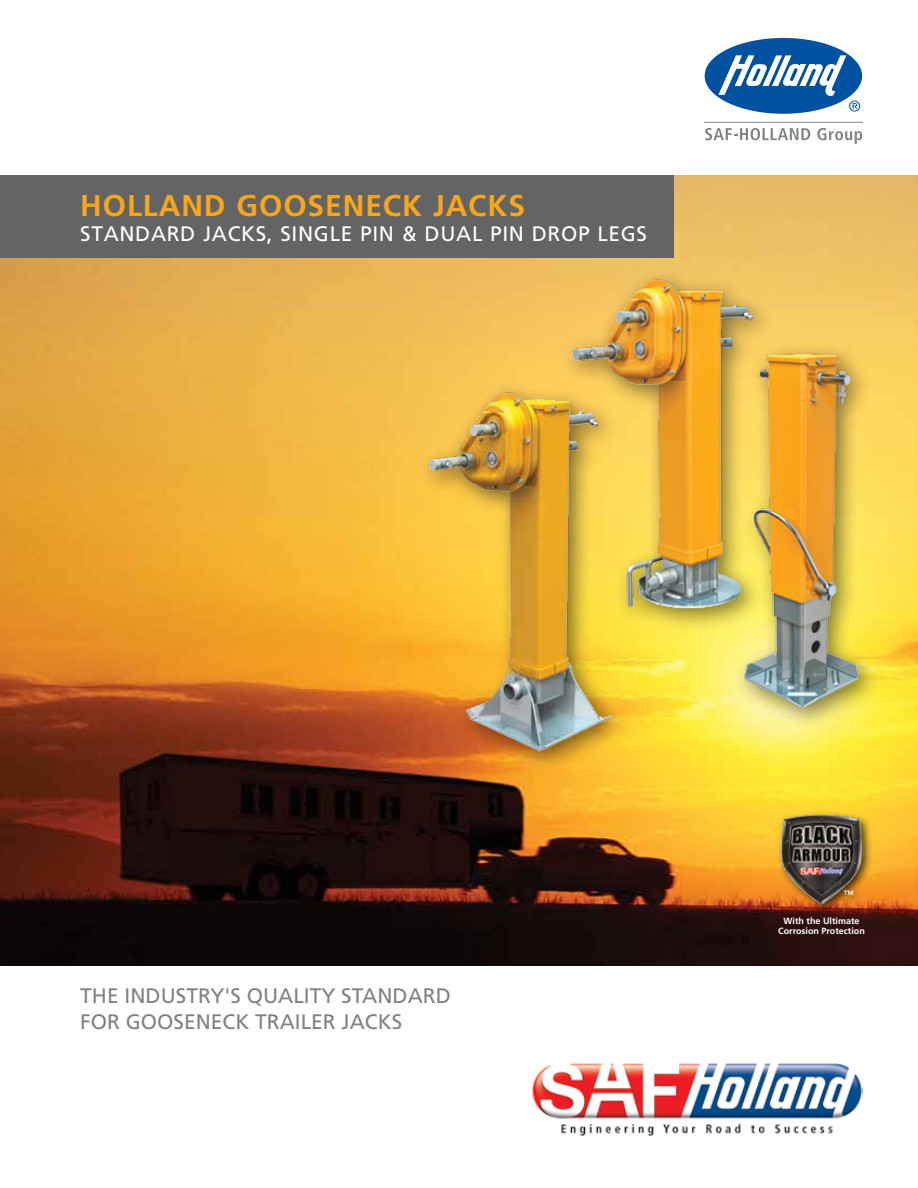
<style>
.page{position:relative;width:918px;height:1188px;background:#fff}
.page>*{position:absolute;margin:0;border:0;box-sizing:border-box;transform-origin:0 0}
.t1{font:700 30px "Frutiger";letter-spacing:.03em;color:#faa61a}
.t2{font:21px/25.2px "Frutiger";color:#808285}
.t3{font:21px "Frutiger";letter-spacing:.03em;color:#fff}
.t4{font:700 9px/10.5px "Frutiger";color:#fff;text-align:center}
</style>
<div class="page">
<img style="left:0;top:176px;width:918px;height:789px">
<div style="left:733px;top:342px;width:149px;height:388px;background:#000;opacity:.5"></div>
<img style="left:741px;top:351px;width:123px;height:362px">
<div style="left:560px;top:268px;width:215px;height:364px;background:#000;opacity:.5"></div>
<img style="left:565px;top:276px;width:191px;height:336px">
<div style="left:417px;top:381px;width:217px;height:393px;background:#000;opacity:.5"></div>
<img style="left:421px;top:387px;width:197px;height:371px">
<svg style="left:705px;top:128px;width:105px;height:12px"></svg>
<svg style="left:817px;top:128px;width:45px;height:16px"></svg>
<hr style="left:704px;top:122px;width:159px;height:1px;background:#808285">
<div style="left:705px;top:38px;width:157px;height:76px;background:#0052a0;border-radius:50%"></div>
<svg style="left:718px;top:55px;width:142px;height:57px"></svg>
<div style="left:0;top:176px;width:674px;height:82px;background:#636466"></div>
<img style="left:532px;top:1063px;width:331px;height:73px">
<div style="left:777px;top:810px;width:96px;height:105px;background:#000;opacity:.75"></div>
<img style="left:780px;top:813px;width:83px;height:92px">
<h1 class="t1" style="left:80px;top:188px;width:446px">HOLLAND GOOSENECK JACKS</h1>
<p class="t3" style="left:80px;top:222px;width:568px">STANDARD JACKS, SINGLE PIN &amp; DUAL PIN DROP LEGS</p>
<p class="t2" style="left:80px;top:984px;width:372px">THE INDUSTRY'S QUALITY STANDARD<br>FOR GOOSENECK TRAILER JACKS</p>
<p class="t4" style="left:778px;top:915px;width:88px">With the Ultimate<br>Corrosion Protection</p>
</div>
